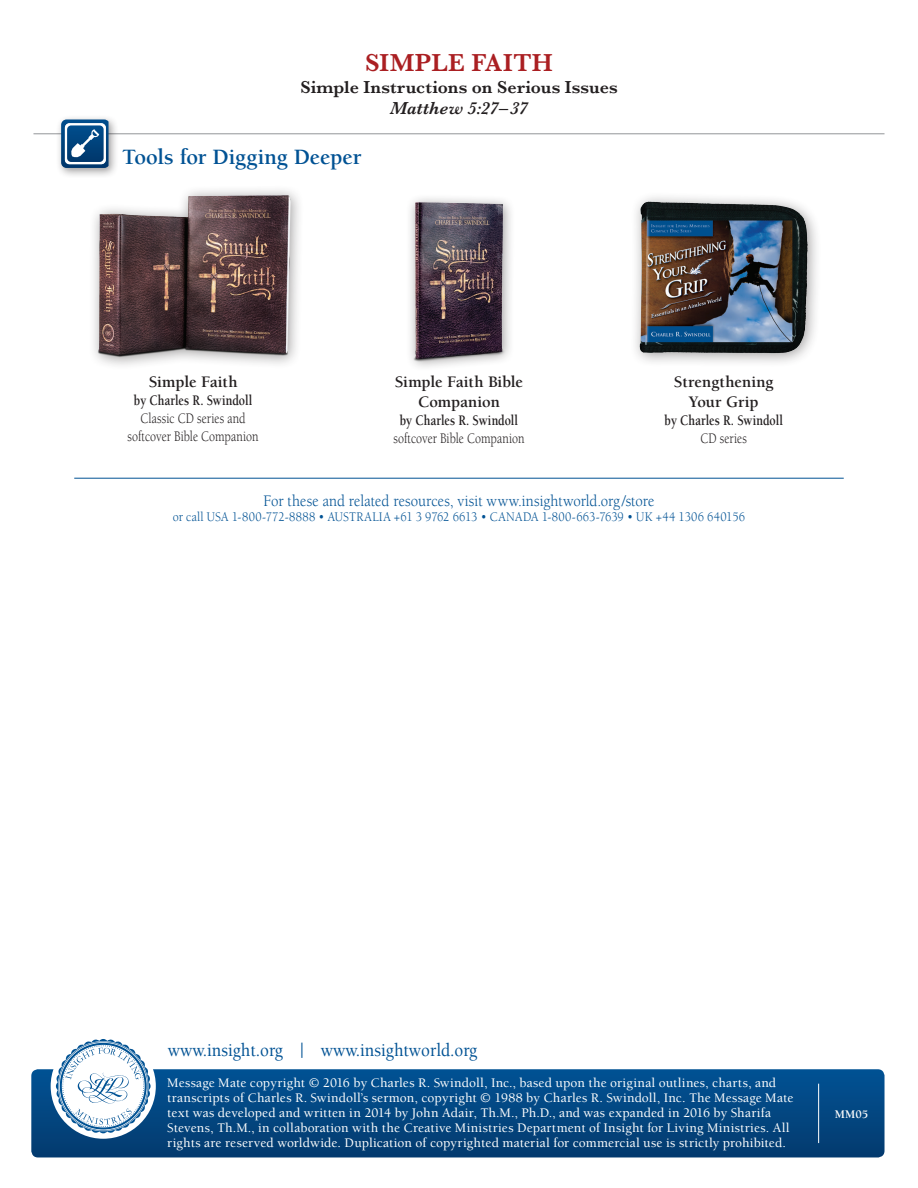
<style>
.page{position:relative;width:918px;height:1188px;background:#fff}
.page>*{position:absolute;margin:0;border:0;box-sizing:border-box;transform-origin:0 0}
.t1{font:600 25.5px "Baskerville";letter-spacing:.02em;color:#aa1f22}
.t2{font:700 22.5px "Berkeley";letter-spacing:-.005em;color:#005294}
.t3{font:500 18.9px "Berkeley";color:#005294;scale:.9 1}
.t4{font:600 18px "Baskerville";letter-spacing:.005em;color:#231f20}
.t5{font:italic 600 18px "Baskerville";letter-spacing:.005em;color:#231f20}
.t6{font:16.5px "Berkeley";letter-spacing:.005em;color:#005294;scale:.9 1}
.t7{font:700 16.5px/19.5px "Berkeley";letter-spacing:-.005em;color:#231f20;text-align:center}
.t8{font:15px/18px "Berkeley";color:#231f20;text-align:center;scale:.8 1}
.t9{font:700 15px "Berkeley";color:#231f20;scale:.8 1}
.t10{font:15px "Berkeley";letter-spacing:.02em;color:#231f20;scale:.8 1}
.t11{font:500 13.5px/15px "Berkeley";letter-spacing:.01em;color:#fff}
.t12{font:13.5px "Berkeley";letter-spacing:.015em;color:#005294;scale:.9 1}
.t13{font:700 12px "Berkeley";color:#fff}
</style>
<div class="page">
<hr style="left:33px;top:133px;width:852px;height:1px;background:#939598">
<div style="left:56px;top:114px;width:63px;height:65px;background:#231f20;opacity:.45"></div>
<svg style="left:61px;top:119px;width:48px;height:49px"></svg>
<hr style="left:74px;top:478px;width:770px;height:1px;background:#005294">
<div style="left:630px;top:191px;width:191px;height:177px;background:#231f20;opacity:.44"></div>
<img style="left:637px;top:200px;width:174px;height:159px">
<img style="left:93px;top:190px;width:204px;height:175px">
<img style="left:410px;top:198px;width:101px;height:169px">
<div style="left:31px;top:1069px;width:854px;height:88px;background:linear-gradient(to bottom,#015294,#043b6f);border-radius:7px"></div>
<div style="left:51px;top:1034px;width:105px;height:105px;background:#fff;border-radius:50%"></div>
<svg style="left:56px;top:1039px;width:95px;height:94px"></svg>
<hr style="left:818px;top:1084px;width:1px;height:59px;background:#fff">
<h1 class="t1" style="left:365px;top:45px;width:189px">SIMPLE FAITH</h1>
<h3 class="t4" style="left:300px;top:74px;width:319px">Simple Instructions on Serious Issues</h3>
<h3 class="t5" style="left:390px;top:96px;width:139px">Matthew 5:27–37</h3>
<h2 class="t2" style="left:122px;top:145px;width:241px">Tools for Digging Deeper</h2>
<p class="t7" style="left:149px;top:373px;width:90px">Simple Faith</p>
<p class="t9" style="left:134px;top:393px;width:150px">by Charles R. Swindoll</p>
<p class="t8" style="left:128px;top:410px;width:165px">Classic CD series and softcover Bible Companion</p>
<p class="t7" style="left:395px;top:373px;width:130px">Simple Faith Bible<br>Companion</p>
<p class="t9" style="left:400px;top:412px;width:150px">by Charles R. Swindoll</p>
<p class="t8" style="left:394px;top:430px;width:165px">softcover Bible Companion</p>
<p class="t7" style="left:674px;top:373px;width:101px">Strengthening<br>Your Grip</p>
<p class="t9" style="left:665px;top:412px;width:150px">by Charles R. Swindoll</p>
<p class="t10" style="left:700px;top:430px;width:60px">CD series</p>
<p class="t6" style="left:264px;top:492px;width:436px">For these and related resources, visit www.insightworld.org/store</p>
<p class="t12" style="left:173px;top:509px;width:637px">or call USA 1-800-772-8888 • AUSTRALIA +61 3 9762 6613 • CANADA 1-800-663-7639 • UK +44 1306 640156</p>
<h3 class="t3" style="left:168px;top:1040px;width:345px">www.insight.org | www.insightworld.org</h3>
<p class="t11" style="left:167px;top:1075px;width:628px">Message Mate copyright © 2016 by Charles R. Swindoll, Inc., based upon the original outlines, charts, and transcripts of Charles R. Swindoll’s sermon, copyright © 1988 by Charles R. Swindoll, Inc. The Message Mate text was developed and written in 2014 by John Adair, Th.M., Ph.D., and was expanded in 2016 by Sharifa Stevens, Th.M., in collaboration with the Creative Ministries Department of Insight for Living Ministries. All rights are reserved worldwide. Duplication of copyrighted material for commercial use is strictly prohibited.</p>
<p class="t13" style="left:835px;top:1108px;width:35px">MM05</p>
</div>
